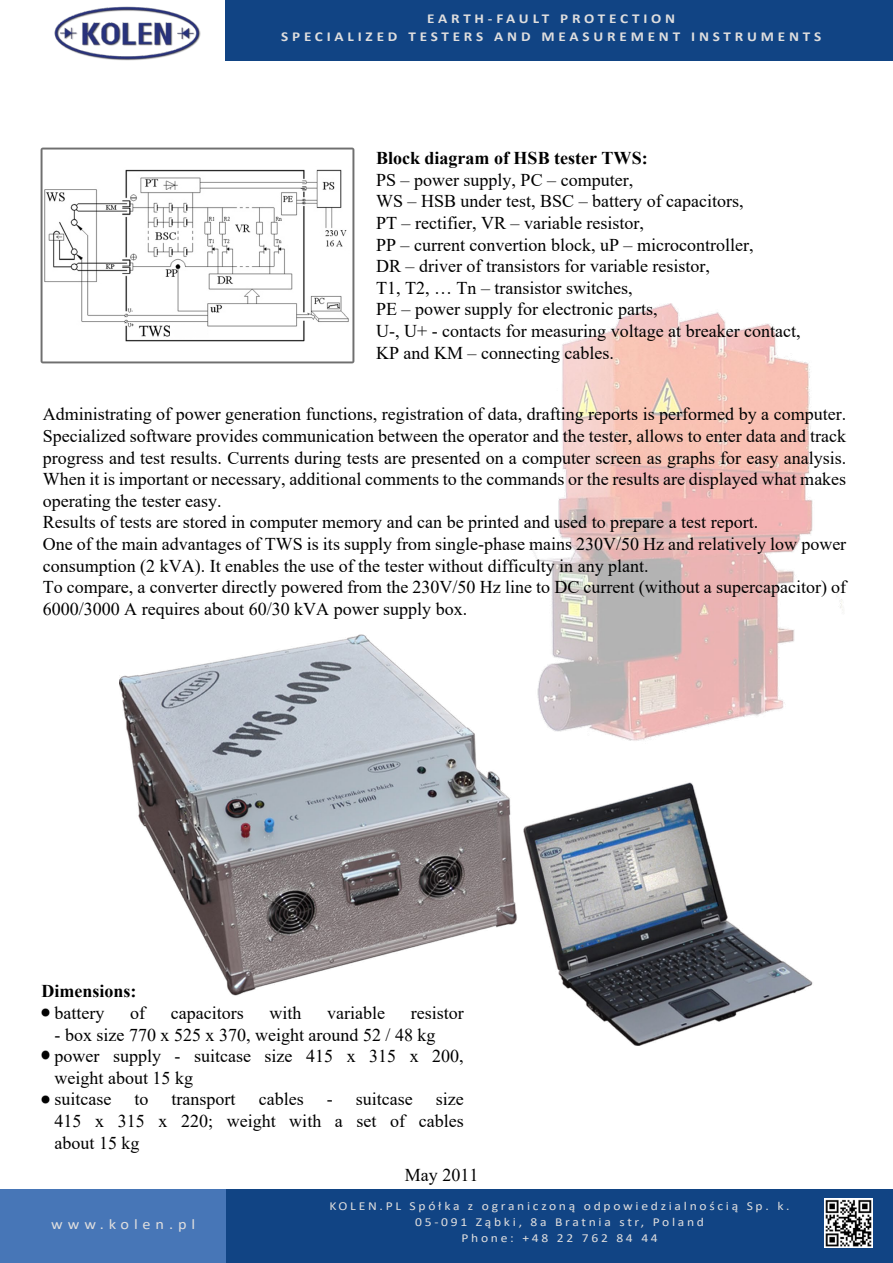
<style>
.page{position:relative;width:893px;height:1263px;background:#fff}
.page>*{position:absolute;margin:0;border:0;box-sizing:border-box;transform-origin:0 0}
.t1{font:18px/21.6px "Times New Roman";color:#000}
.t2{font:700 18px "Times New Roman";color:#000}
.t3{font:14.7px "Calibri";letter-spacing:.3em;color:#dfdede;scale:1.11 1}
.t4{font:700 13.65px/18.1px "Calibri";letter-spacing:.25em;color:#dfdede;text-align:center;scale:1.11 1}
.t5{font:12.15px/16.4px "Calibri";letter-spacing:.2em;color:#dfdede;text-align:center;scale:1.11 1}
</style>
<div class="page">
<img style="left:120px;top:303px;width:723px;height:743px">
<img style="left:40px;top:148px;width:314px;height:216px">
<svg style="left:41px;top:1008px;width:9px;height:8px"></svg>
<svg style="left:41px;top:1051px;width:9px;height:8px"></svg>
<svg style="left:41px;top:1095px;width:9px;height:9px"></svg>
<img style="left:171px;top:323px;width:35px;height:15px">
<div style="left:0;top:1189px;width:226px;height:74px;background:#4776b7"></div>
<div style="left:226px;top:1189px;width:667px;height:74px;background:#114484"></div>
<div style="left:225px;top:0;width:668px;height:60px;background:#114484"></div>
<img style="left:54px;top:6px;width:146px;height:54px">
<img style="left:824px;top:1198px;width:49px;height:49px">
<p class="t4" style="left:281px;top:9px;width:488px">EARTH-FAULT PROTECTION<br>SPECIALIZED TESTERS AND MEASUREMENT INSTRUMENTS</p>
<p class="t2" style="left:376px;top:145px;width:273px">Block diagram of HSB tester TWS:</p>
<p class="t1" style="left:376px;top:168px;width:426px">PS – power supply, PC – computer,<br>WS – HSB under test, BSC – battery of capacitors,<br>PT – rectifier, VR – variable resistor,<br>PP – current convertion block, uP – microcontroller,<br>DR – driver of transistors for variable resistor,<br>T1, T2, … Tn – transistor switches,<br>PE – power supply for electronic parts,<br>U-, U+ - contacts for measuring voltage at breaker contact, KP and KM – connecting cables.</p>
<p class="t1" style="left:43px;top:403px;width:805px">Administrating of power generation functions, registration of data, drafting reports is performed by a computer.<br>Specialized software provides communication between the operator and the tester, allows to enter data and track progress and test results. Currents during tests are presented on a computer screen as graphs for easy analysis.<br>When it is important or necessary, additional comments to the commands or the results are displayed what makes operating the tester easy.<br>Results of tests are stored in computer memory and can be printed and used to prepare a test report.<br>One of the main advantages of TWS is its supply from single-phase mains 230V/50 Hz and relatively low power consumption (2 kVA). It enables the use of the tester without difficulty in any plant.<br>To compare, a converter directly powered from the 230V/50 Hz line to DC current (without a supercapacitor) of 6000/3000 A requires about 60/30 kVA power supply box.</p>
<p class="t2" style="left:42px;top:978px;width:97px">Dimensions:</p>
<p class="t1" style="left:55px;top:1001px;width:51px">battery</p>
<p class="t1" style="left:130px;top:1001px;width:16px">of</p>
<p class="t1" style="left:171px;top:1001px;width:74px">capacitors</p>
<p class="t1" style="left:269px;top:1001px;width:34px">with</p>
<p class="t1" style="left:327px;top:1001px;width:59px">variable</p>
<p class="t1" style="left:411px;top:1001px;width:54px">resistor</p>
<p class="t1" style="left:55px;top:1023px;width:411px">- box size 770 x 525 x 370, weight around 52 / 48 kg power supply - suitcase size 415 x 315 x 200, weight about 15 kg<br>suitcase</p>
<p class="t1" style="left:55px;top:1088px;width:411px;text-align:justify;text-indent:381px">size 415 x 315 x 220; weight with a set of cables about 15 kg</p>
<p class="t1" style="left:135px;top:1088px;width:16px">to</p>
<p class="t1" style="left:172px;top:1088px;width:65px">transport</p>
<p class="t1" style="left:259px;top:1088px;width:46px">cables</p>
<p class="t1" style="left:327px;top:1088px;width:88px">- suitcase</p>
<p class="t3" style="left:51px;top:1214px;width:131px">www.kolen.pl</p>
<p class="t1" style="left:405px;top:1163px;width:75px">May 2011</p>
<p class="t5" style="left:329px;top:1197px;width:416px">KOLEN.PL Spółka z ograniczoną odpowiedzialnością Sp. k.<br>05-091 Ząbki, 8a Bratnia str, Poland<br>Phone: +48 22 762 84 44</p>
</div>
